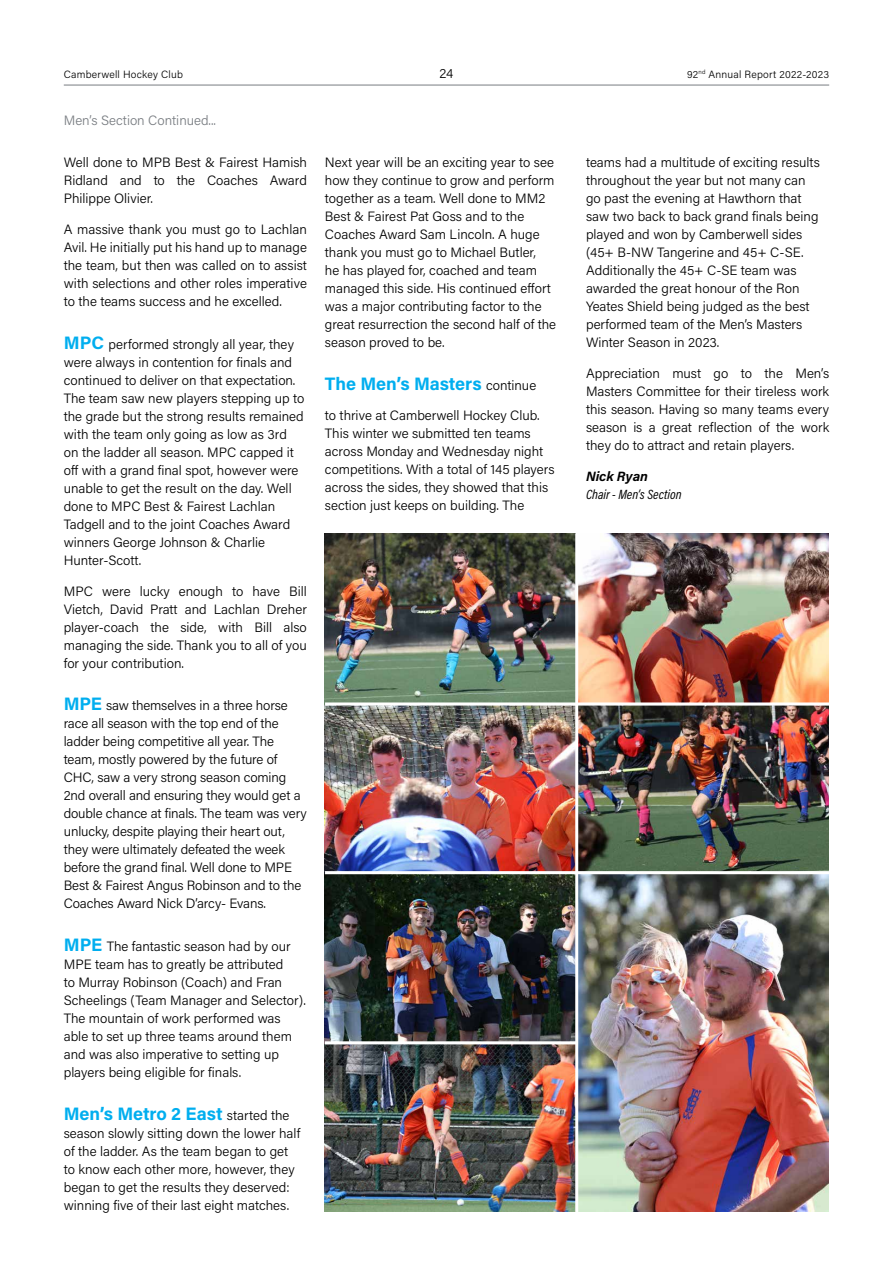
<style>
.page{position:relative;width:893px;height:1263px;background:#fff}
.page>*{position:absolute;margin:0;border:0;box-sizing:border-box;transform-origin:0 0}
.t1{font:700 18px "Acumin Pro";letter-spacing:-.005em;color:#00aeef}
.t2{font:300 13.5px/18px "Acumin Pro";color:#000}
.t3{font:300 13.5px "Acumin Pro";color:#797d82}
.t4{font:italic 13.5px "Acumin Pro Cond";color:#000}
.t5{font:italic 700 13.5px "Acumin Pro";color:#000}
.t6{font:300 10.5px "Acumin Pro";letter-spacing:.02em;color:#000}
.s1{font-weight:700;font-size:18px;color:#00aeef}
.s2{font-weight:300;font-size:13.5px;color:#000}
</style>
<div class="page">
<hr style="left:892px;top:0;width:1px;height:1263px;background:#25408f">
<hr style="left:892px;top:0;width:1px;height:519px;background:#000">
<img style="left:324px;top:1043px;width:251px;height:169px">
<img style="left:324px;top:704px;width:251px;height:169px">
<img style="left:324px;top:533px;width:251px;height:171px">
<img style="left:324px;top:875px;width:251px;height:168px">
<img style="left:578px;top:705px;width:251px;height:166px">
<img style="left:578px;top:533px;width:251px;height:169px">
<img style="left:578px;top:875px;width:250px;height:337px">
<hr style="left:325px;top:871px;width:252px;height:3px;background:#fff">
<hr style="left:325px;top:702px;width:252px;height:3px;background:#fff">
<hr style="left:325px;top:1041px;width:252px;height:3px;background:#fff">
<hr style="left:64px;top:85px;width:765px;height:1px;background:#797d82">
<p class="t6" style="left:64px;top:67px;width:121px">Camberwell Hockey Club</p>
<p class="t2" style="left:439px;top:64px;width:15px">24</p>
<p class="t6" style="left:687px;top:67px;width:144px">92<sup>nd</sup> Annual Report 2022-2023</p>
<p class="t3" style="left:64px;top:111px;width:154px">Men’s Section Continued...</p>
<p class="t2" style="left:64px;top:153px;width:245px;text-align:justify">Well done to MPB Best &amp; Fairest Hamish Ridland and to the Coaches Award Philippe Olivier.</p>
<p class="t2" style="left:64px;top:220px;width:245px;text-align:justify">A massive thank you must go to Lachlan Avil. He initially put his hand up to manage the team, but then was called on to assist with selections and other roles imperative to the teams success and he excelled.</p>
<p class="t2" style="left:64px;top:335px;width:242px"><span class="s1">MPC</span> performed strongly all year, they were always in contention for finals and continued to deliver on that expectation.<br>The team saw new players stepping up to the grade but the strong results remained with the team only going as low as 3rd on the ladder all season. MPC capped it off with a grand final spot, however were unable to get the result on the day. Well done to MPC Best &amp; Fairest Lachlan Tadgell and to the joint Coaches Award winners George Johnson &amp; Charlie Hunter-Scott.</p>
<p class="t2" style="left:64px;top:581px;width:245px;text-align:justify">MPC were lucky enough to have Bill Vietch, David Pratt and Lachlan Dreher player-coach the side, with Bill also managing the side. Thank you to all of you for your contribution.</p>
<p class="t2" style="left:64px;top:696px;width:245px"><span class="s1">MPE</span> saw themselves in a three horse race all season with the top end of the ladder being competitive all year. The team, mostly powered by the future of CHC, saw a very strong season coming 2nd overall and ensuring they would get a double chance at finals. The team was very unlucky, despite playing their heart out, they were ultimately defeated the week before the grand final. Well done to MPE Best &amp; Fairest Angus Robinson and to the Coaches Award Nick D’arcy- Evans.</p>
<p class="t2" style="left:64px;top:937px;width:244px"><span class="s1">MPE</span> The fantastic season had by our MPE team has to greatly be attributed<br>to Murray Robinson (Coach) and Fran Scheelings (Team Manager and Selector).<br>The mountain of work performed was able to set up three teams around them and was also imperative to setting up players being eligible for finals.</p>
<h1 class="t1" style="left:64px;top:1101px;width:227px">Men’s Metro 2 East <span class="s2">started the</span></h1>
<p class="t2" style="left:64px;top:1124px;width:238px">season slowly sitting down the lower half of the ladder. As the team began to get to know each other more, however, they began to get the results they deserved: winning five of their last eight matches.</p>
<p class="t2" style="left:325px;top:153px;width:233px">Next year will be an exciting year to see how they continue to grow and perform together as a team. Well done to MM2<br>Best &amp; Fairest Pat Goss and to the Coaches Award Sam Lincoln. A huge thank you must go to Michael Butler,<br>he has played for, coached and team managed this side. His continued effort was a major contributing factor to the great resurrection the second half of the season proved to be.</p>
<h1 class="t1" style="left:325px;top:371px;width:213px">The Men’s Masters <span class="s2">continue</span></h1>
<p class="t2" style="left:325px;top:406px;width:231px">to thrive at Camberwell Hockey Club.<br>This winter we submitted ten teams across Monday and Wednesday night competitions. With a total of 145 players across the sides, they showed that this section just keeps on building. The</p>
<p class="t2" style="left:586px;top:153px;width:235px">teams had a multitude of exciting results throughout the year but not many can go past the evening at Hawthorn that saw two back to back grand finals being played and won by Camberwell sides (45+ B-NW Tangerine and 45+ C-SE.<br>Additionally the 45+ C-SE team was awarded the great honour of the Ron Yeates Shield being judged as the best performed team of the Men’s Masters Winter Season in 2023.</p>
<p class="t2" style="left:586px;top:364px;width:245px;text-align:justify">Appreciation must go to the Men’s Masters Committee for their tireless work this season. Having so many teams every season is a great reflection of the work they do to attract and retain players.</p>
<p class="t5" style="left:586px;top:466px;width:63px">Nick Ryan</p>
<p class="t4" style="left:586px;top:485px;width:97px">Chair - Men’s Section</p>
</div>
